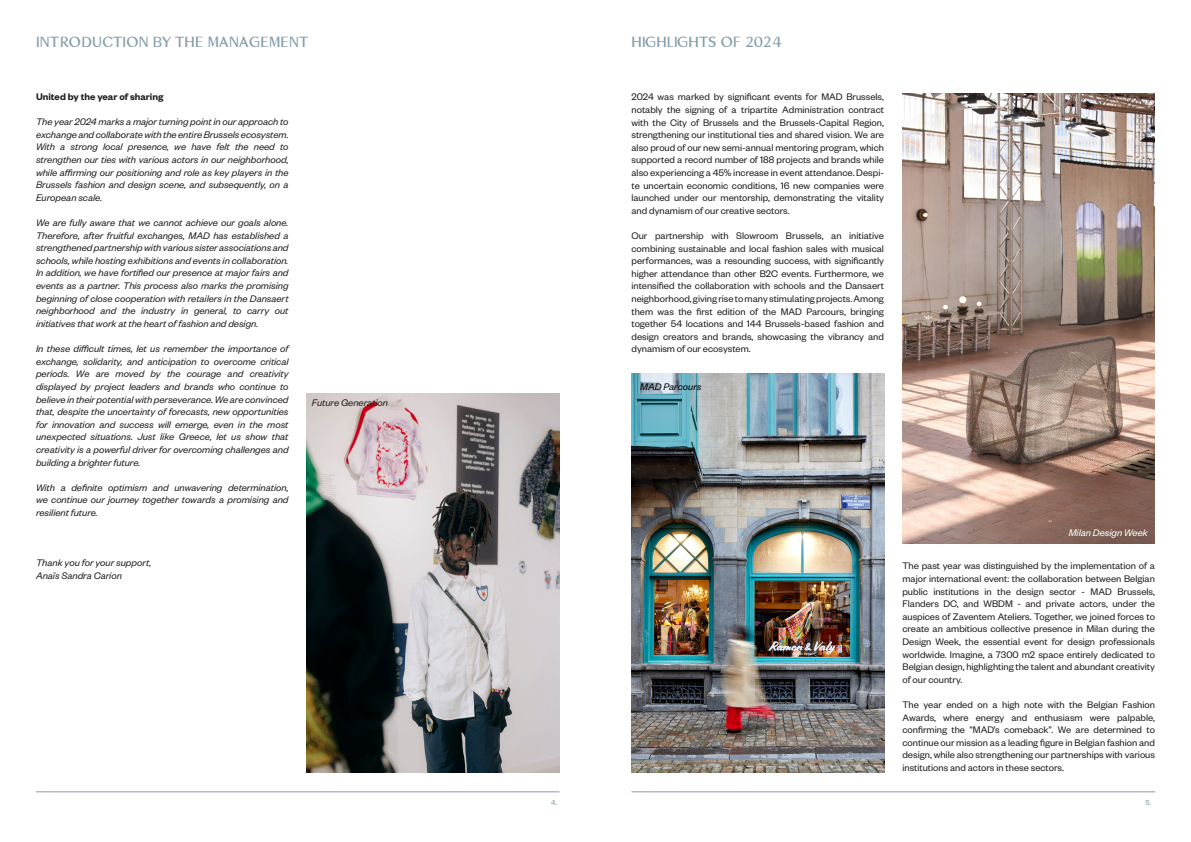
<style>
.page{position:relative;width:1191px;height:842px;background:#fff}
.page>*{position:absolute;margin:0;border:0;box-sizing:border-box;transform-origin:0 0}
.t1{font:13px "Ulrich";letter-spacing:-.005em;color:#859daa}
.t2{font:10.5px/12.6px "Founders Grotesk";color:#231f20;text-align:justify}
.t3{font:italic 10.5px/12.6px "Founders Grotesk";color:#231f20;text-align:justify}
.t4{font:600 10.5px "Founders Grotesk";color:#231f20}
.t5{font:italic 10.5px "Founders Grotesk";color:#fff}
.t6{font:italic 10.5px "Founders Grotesk";color:#000}
.t7{font:8px "Founders Grotesk";color:#859daa}
</style>
<div class="page">
<hr style="left:36px;top:792px;width:523px;height:1px;background:#859daa">
<hr style="left:631px;top:792px;width:524px;height:1px;background:#859daa">
<img style="left:902px;top:94px;width:253px;height:449px">
<img style="left:631px;top:374px;width:253px;height:399px">
<img style="left:307px;top:394px;width:252px;height:379px">
<p class="t1" style="left:36px;top:33px;width:275px">INTRODUCTION BY THE MANAGEMENT</p>
<p class="t1" style="left:631px;top:33px;width:152px">HIGHLIGHTS OF 2024</p>
<p class="t4" style="left:36px;top:90px;width:129px">United by the year of sharing</p>
<p class="t3" style="left:36px;top:115px;width:254px">The year 2024 marks a major turning point in our approach to exchange and collaborate with the entire Brussels ecosystem.<br>With a strong local presence, we have felt the need to strengthen our ties with various actors in our neighborhood, while affirming our positioning and role as key players in the Brussels fashion and design scene, and subsequently, on a European scale.</p>
<p class="t3" style="left:36px;top:216px;width:254px">We are fully aware that we cannot achieve our goals alone.<br>Therefore, after fruitful exchanges, MAD has established a strengthened partnership with various sister associations and schools, while hosting exhibitions and events in collaboration.<br>In addition, we have fortified our presence at major fairs and events as a partner. This process also marks the promising beginning of close cooperation with retailers in the Dansaert neighborhood and the industry in general, to carry out initiatives that work at the heart of fashion and design.</p>
<p class="t3" style="left:36px;top:342px;width:254px">In these difficult times, let us remember the importance of exchange, solidarity, and anticipation to overcome critical periods. We are moved by the courage and creativity displayed by project leaders and brands who continue to believe in their potential with perseverance. We are convinced that, despite the uncertainty of forecasts, new opportunities for innovation and success will emerge, even in the most unexpected situations. Just like Greece, let us show that creativity is a powerful driver for overcoming challenges and building a brighter future.</p>
<p class="t3" style="left:36px;top:480px;width:254px">With a definite optimism and unwavering determination, we continue our journey together towards a promising and resilient future.</p>
<p class="t3" style="left:312px;top:395px;width:78px">Future Generation</p>
<p class="t2" style="left:631px;top:90px;width:254px">2024 was marked by significant events for MAD Brussels, notably the signing of a tripartite Administration contract with the City of Brussels and the Brussels-Capital Region, strengthening our institutional ties and shared vision. We are also proud of our new semi-annual mentoring program, which supported a record number of 188 projects and brands while also experiencing a 45% increase in event attendance. Despi&shy;te uncertain economic conditions, 16 new companies were launched under our mentorship, demonstrating the vitality and dynamism of our creative sectors.</p>
<p class="t2" style="left:631px;top:229px;width:254px">Our partnership with Slowroom Brussels, an initiative combining sustainable and local fashion sales with musical performances, was a resounding success, with significantly higher attendance than other B2C events. Furthermore, we intensified the collaboration with schools and the Dansaert neighborhood, giving rise to many stimulating projects. Among them was the first edition of the MAD Parcours, bringing together 54 locations and 144 Brussels-based fashion and design creators and brands, showcasing the vibrancy and dynamism of our ecosystem.</p>
<p class="t6" style="left:640px;top:380px;width:63px">MAD Parcours</p>
<p class="t5" style="left:1068px;top:527px;width:81px">Milan Design Week</p>
<p class="t3" style="left:36px;top:556px;width:117px">Thank you for your support,</p>
<p class="t3" style="left:36px;top:569px;width:87px">Anaïs Sandra Carion</p>
<p class="t2" style="left:902px;top:559px;width:254px">The past year was distinguished by the implementation of a major international event: the collaboration between Belgian public institutions in the design sector - MAD Brussels, Flanders DC, and WBDM - and private actors, under the auspices of Zaventem Ateliers. Together, we joined forces to create an ambitious collective presence in Milan during the Design Week, the essential event for design professionals worldwide. Imagine, a 7300 m2 space entirely dedicated to Belgian design, highlighting the talent and abundant creativity of our country.</p>
<p class="t2" style="left:902px;top:698px;width:254px">The year ended on a high note with the Belgian Fashion Awards, where energy and enthusiasm were palpable, confirming the “MAD’s comeback”. We are determined to continue our mission as a leading figure in Belgian fashion and design, while also strengthening our partnerships with various institutions and actors in these sectors.</p>
<p class="t7" style="left:551px;top:798px;width:7px">4.</p>
<p class="t7" style="left:1145px;top:798px;width:7px">5.</p>
</div>
